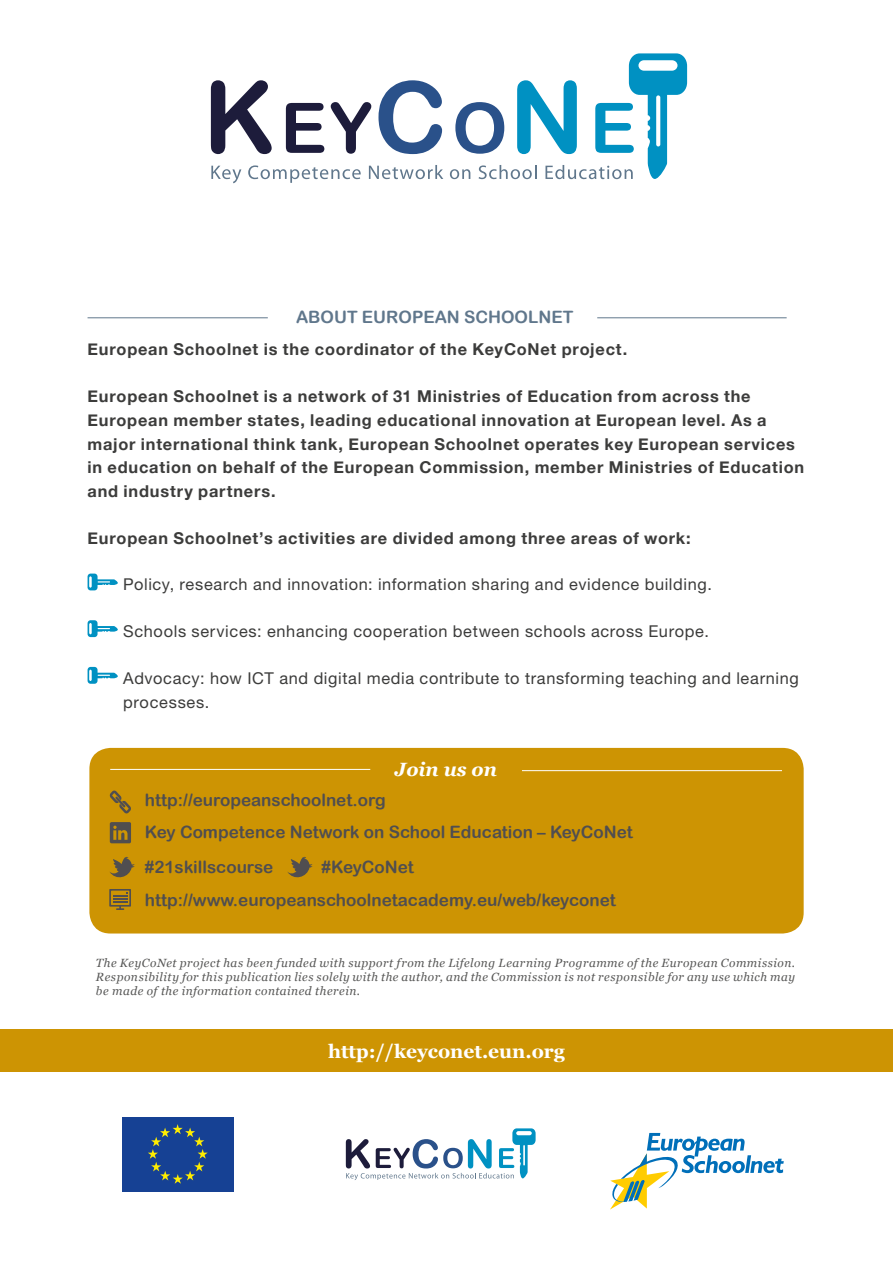
<style>
.page{position:relative;width:893px;height:1263px;background:#fff}
.page>*{position:absolute;margin:0;border:0;box-sizing:border-box;transform-origin:0 0}
.t1{font:700 19.2px "Georgia";color:#fff}
.t2{font:italic 700 19.2px "Georgia";color:#fff}
.t3{font:17.1px "Arial Rounded MT Bold";color:#504e50}
.t4{font:17.1px "Arial Rounded MT Bold";color:#60778c}
.t5{font:700 16.35px/23.9px "Helvetica Neue";letter-spacing:.05em;color:#3c3c3b}
.t6{font:16.35px/23.9px "Helvetica Neue";letter-spacing:.04em;color:#3c3c3b}
.t7{font:italic 11.85px/14.2px "Georgia";letter-spacing:.04em;color:#575756;text-align:justify}
</style>
<div class="page">
<svg style="left:88px;top:574px;width:30px;height:16px"></svg>
<svg style="left:88px;top:620px;width:30px;height:17px"></svg>
<svg style="left:88px;top:667px;width:30px;height:17px"></svg>
<hr style="left:88px;top:318px;width:180px;height:1px;background:#60778c">
<hr style="left:597px;top:318px;width:190px;height:1px;background:#60778c">
<svg style="left:211px;top:80px;width:61px;height:74px"></svg>
<svg style="left:286px;top:103px;width:38px;height:50px"></svg>
<svg style="left:331px;top:102px;width:40px;height:52px"></svg>
<svg style="left:378px;top:80px;width:64px;height:74px"></svg>
<svg style="left:211px;top:166px;width:30px;height:17px"></svg>
<svg style="left:248px;top:165px;width:113px;height:18px"></svg>
<svg style="left:369px;top:165px;width:74px;height:14px"></svg>
<svg style="left:450px;top:53px;width:237px;height:126px"></svg>
<svg style="left:346px;top:1128px;width:190px;height:52px"></svg>
<svg style="left:610px;top:1133px;width:174px;height:76px"></svg>
<div style="left:122px;top:1117px;width:111px;height:75px;background:#164194"></div>
<svg style="left:148px;top:1124px;width:60px;height:60px"></svg>
<div style="left:89px;top:748px;width:715px;height:185px;background:#cd9403;border-radius:21px"></div>
<svg style="left:110px;top:857px;width:25px;height:21px"></svg>
<svg style="left:287px;top:857px;width:25px;height:21px"></svg>
<svg style="left:110px;top:790px;width:21px;height:24px"></svg>
<hr style="left:110px;top:769px;width:260px;height:1px;background:#fff">
<hr style="left:522px;top:770px;width:260px;height:1px;background:#fff">
<svg style="left:110px;top:822px;width:21px;height:21px"></svg>
<div style="left:0;top:1029px;width:893px;height:43px;background:#cd9403"></div>
<svg style="left:109px;top:889px;width:22px;height:21px"></svg>
<p class="t4" style="left:296px;top:307px;width:279px">About europeAn schoolnet</p>
<p class="t5" style="left:88px;top:338px;width:541px">European Schoolnet is the coordinator of the KeyCoNet project.</p>
<p class="t5" style="left:88px;top:385px;width:718px">European Schoolnet is a network of 31 Ministries of Education from across the European member states, leading educational innovation at European level. As a major international think tank, European Schoolnet operates key European services in education on behalf of the European Commission, member Ministries of Education and industry partners.</p>
<p class="t5" style="left:88px;top:526px;width:605px">European Schoolnet’s activities are divided among three areas of work:</p>
<p class="t6" style="left:123px;top:572px;width:590px">Policy, research and innovation: information sharing and evidence building.</p>
<p class="t6" style="left:123px;top:619px;width:587px">Schools services: enhancing cooperation between schools across Europe.</p>
<p class="t6" style="left:123px;top:666px;width:677px">Advocacy: how ICT and digital media contribute to transforming teaching and learning processes.</p>
<p class="t3" style="left:145px;top:790px;width:242px">http://europeanschoolnet.org</p>
<p class="t2" style="left:395px;top:758px;width:104px">Join us on</p>
<p class="t3" style="left:145px;top:822px;width:490px">Key competence network on school education – Keyconet</p>
<p class="t3" style="left:145px;top:857px;width:130px">#21skillscourse</p>
<p class="t3" style="left:322px;top:857px;width:94px">#Keyconet</p>
<p class="t3" style="left:145px;top:889px;width:473px">http://www.europeanschoolnetacademy.eu/web/keyconet</p>
<p class="t7" style="left:96px;top:955px;width:701px">The KeyCoNet project has been funded with support from the Lifelong Learning Programme of the European Commission.<br>Responsibility for this publication lies solely with the author, and the Commission is not responsible for any use which may be made of the information contained therein.</p>
<p class="t1" style="left:328px;top:1040px;width:238px">http://keyconet.eun.org</p>
</div>
